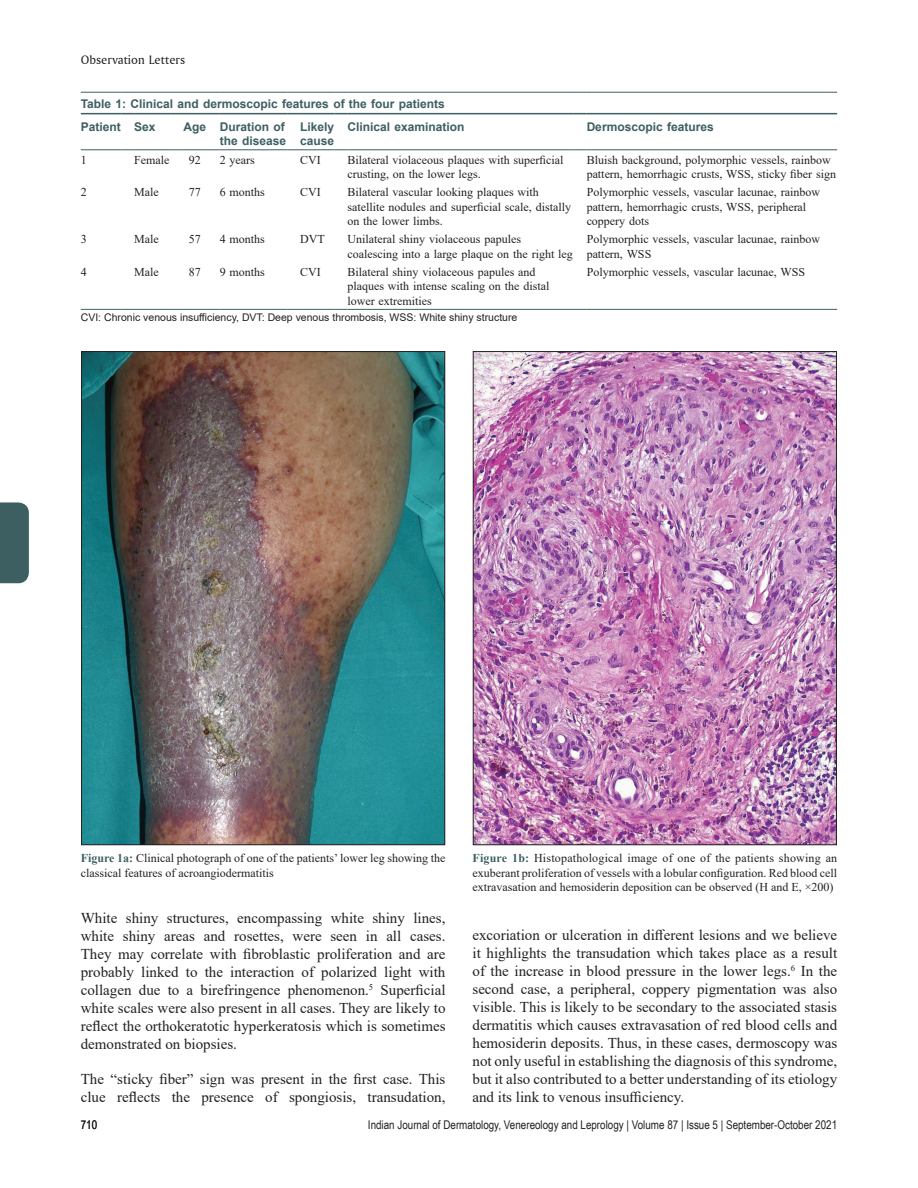
<style>
.page{position:relative;width:918px;height:1188px;background:#fff}
.page>*{position:absolute;margin:0;border:0;box-sizing:border-box;transform-origin:0 0}
.TX{font:15px/18px "Times New Roman";color:#231f20;text-align:justify}
.t1{font:12.75px "Amerigo BT Roman A";color:#231f20}
.TB{font:12px/14.4px "Times New Roman";color:#231f20}
.FGC{font:12px/14.4px "Times New Roman";color:#231f20}
.TBL{font:12px/14.4px "Times New Roman";color:#231f20}
.t2{font:12px "Arial Narrow";color:#231f20}
.TCH{font:700 12px/14.4px "Arial";color:#3e5f62}
.TT{font:700 12px "Arial";color:#3e5f62}
.TFN{font:10.5px "Arial";color:#231f20}
.s1{font-weight:700;color:#3e5f62}
</style>
<div class="page">
<div style="left:0;top:502px;width:29px;height:81px;background:#3e5f62"></div>
<img style="left:83px;top:353px;width:360px;height:490px">
<img style="left:475px;top:353px;width:360px;height:490px">
<hr style="left:81px;top:309px;width:40px;height:1px;background:#3e5f62">
<svg style="left:121px;top:309px;width:13px;height:1px"></svg>
<hr style="left:134px;top:309px;width:36px;height:1px;background:#3e5f62">
<svg style="left:170px;top:309px;width:50px;height:1px"></svg>
<hr style="left:220px;top:309px;width:67px;height:1px;background:#3e5f62">
<svg style="left:287px;top:309px;width:13px;height:1px"></svg>
<hr style="left:300px;top:309px;width:35px;height:1px;background:#3e5f62">
<svg style="left:335px;top:309px;width:12px;height:1px"></svg>
<hr style="left:347px;top:309px;width:227px;height:1px;background:#3e5f62">
<svg style="left:574px;top:309px;width:13px;height:1px"></svg>
<hr style="left:587px;top:309px;width:250px;height:1px;background:#3e5f62">
<hr style="left:81px;top:149px;width:40px;height:1px;background:#3e5f62">
<svg style="left:121px;top:149px;width:13px;height:1px"></svg>
<hr style="left:134px;top:149px;width:36px;height:1px;background:#3e5f62">
<svg style="left:170px;top:149px;width:50px;height:1px"></svg>
<hr style="left:220px;top:149px;width:67px;height:1px;background:#3e5f62">
<svg style="left:287px;top:149px;width:13px;height:1px"></svg>
<hr style="left:300px;top:149px;width:35px;height:1px;background:#3e5f62">
<svg style="left:335px;top:149px;width:12px;height:1px"></svg>
<hr style="left:347px;top:149px;width:227px;height:1px;background:#3e5f62">
<svg style="left:574px;top:149px;width:13px;height:1px"></svg>
<hr style="left:587px;top:149px;width:250px;height:1px;background:#3e5f62">
<hr style="left:81px;top:92px;width:40px;height:1px;background:#3e5f62">
<svg style="left:121px;top:92px;width:13px;height:1px"></svg>
<hr style="left:134px;top:92px;width:36px;height:1px;background:#3e5f62">
<svg style="left:170px;top:92px;width:50px;height:1px"></svg>
<hr style="left:220px;top:92px;width:67px;height:1px;background:#3e5f62">
<svg style="left:287px;top:92px;width:13px;height:1px"></svg>
<hr style="left:300px;top:92px;width:35px;height:1px;background:#3e5f62">
<svg style="left:335px;top:92px;width:12px;height:1px"></svg>
<hr style="left:347px;top:92px;width:227px;height:1px;background:#3e5f62">
<svg style="left:574px;top:92px;width:13px;height:1px"></svg>
<hr style="left:587px;top:92px;width:250px;height:1px;background:#3e5f62">
<hr style="left:81px;top:113px;width:40px;height:1px;background:#3e5f62">
<svg style="left:121px;top:113px;width:13px;height:1px"></svg>
<hr style="left:134px;top:113px;width:36px;height:1px;background:#3e5f62">
<svg style="left:170px;top:113px;width:50px;height:1px"></svg>
<hr style="left:220px;top:113px;width:67px;height:1px;background:#3e5f62">
<svg style="left:287px;top:113px;width:13px;height:1px"></svg>
<hr style="left:300px;top:113px;width:35px;height:1px;background:#3e5f62">
<svg style="left:335px;top:113px;width:12px;height:1px"></svg>
<hr style="left:347px;top:113px;width:227px;height:1px;background:#3e5f62">
<svg style="left:574px;top:113px;width:13px;height:1px"></svg>
<hr style="left:587px;top:113px;width:250px;height:1px;background:#3e5f62">
<p class="t1" style="left:81px;top:52px;width:106px">Observation Letters</p>
<p class="TT" style="left:81px;top:95px;width:366px">Table 1: Clinical and dermoscopic features of the four patients</p>
<p class="TCH" style="left:81px;top:119px;width:42px">Patient</p>
<p class="TCH" style="left:134px;top:119px;width:23px">Sex</p>
<p class="TCH" style="left:184px;top:119px;width:24px">Age</p>
<p class="TCH" style="left:220px;top:119px;width:68px">Duration of the disease</p>
<p class="TCH" style="left:300px;top:119px;width:36px">Likely cause</p>
<p class="TCH" style="left:347px;top:119px;width:119px">Clinical examination</p>
<p class="TCH" style="left:587px;top:119px;width:129px">Dermoscopic features</p>
<p class="TB" style="left:81px;top:152px;width:7px">1</p>
<p class="TB" style="left:134px;top:152px;width:37px">Female</p>
<p class="TB" style="left:189px;top:152px;width:13px">92</p>
<p class="TB" style="left:220px;top:152px;width:37px">2 years</p>
<p class="TB" style="left:300px;top:152px;width:22px">CVI</p>
<p class="TB" style="left:347px;top:152px;width:218px">Bilateral violaceous plaques with superficial crusting, on the lower legs.</p>
<p class="TB" style="left:587px;top:152px;width:251px">Bluish background, polymorphic vessels, rainbow pattern, hemorrhagic crusts, WSS, sticky fiber sign</p>
<p class="TB" style="left:81px;top:185px;width:7px">2</p>
<p class="TB" style="left:134px;top:185px;width:26px">Male</p>
<p class="TB" style="left:189px;top:185px;width:13px">77</p>
<p class="TB" style="left:220px;top:185px;width:47px">6 months</p>
<p class="TB" style="left:300px;top:185px;width:22px">CVI</p>
<p class="TB" style="left:347px;top:185px;width:225px">Bilateral vascular looking plaques with satellite nodules and superficial scale, distally on the lower limbs.</p>
<p class="TB" style="left:587px;top:185px;width:235px">Polymorphic vessels, vascular lacunae, rainbow pattern, hemorrhagic crusts, WSS, peripheral coppery dots</p>
<p class="TB" style="left:81px;top:232px;width:7px">3</p>
<p class="TB" style="left:134px;top:232px;width:26px">Male</p>
<p class="TB" style="left:189px;top:232px;width:13px">57</p>
<p class="TB" style="left:220px;top:232px;width:47px">4 months</p>
<p class="TB" style="left:300px;top:232px;width:26px">DVT</p>
<p class="TB" style="left:347px;top:232px;width:227px">Unilateral shiny violaceous papules coalescing into a large plaque on the right leg</p>
<p class="TB" style="left:587px;top:232px;width:235px">Polymorphic vessels, vascular lacunae, rainbow pattern, WSS</p>
<p class="TBL" style="left:81px;top:264px;width:7px">4</p>
<p class="TBL" style="left:134px;top:264px;width:26px">Male</p>
<p class="TBL" style="left:189px;top:264px;width:13px">87</p>
<p class="TBL" style="left:220px;top:264px;width:47px">9 months</p>
<p class="TBL" style="left:300px;top:264px;width:22px">CVI</p>
<p class="TBL" style="left:347px;top:264px;width:204px">Bilateral shiny violaceous papules and plaques with intense scaling on the distal lower extremities</p>
<p class="TBL" style="left:587px;top:264px;width:220px">Polymorphic vessels, vascular lacunae, WSS</p>
<p class="TFN" style="left:81px;top:310px;width:438px">CVI: Chronic venous insufficiency, DVT: Deep venous thrombosis, WSS: White shiny structure</p>
<p class="FGC" style="left:81px;top:851px;width:366px"><span class="s1">Figure 1a:</span> Clinical photograph of one of the patients’ lower leg showing the classical features of acroangiodermatitis</p>
<p class="FGC" style="left:473px;top:851px;width:366px;text-align:justify"><span class="s1">Figure 1b:</span> Histopathological image of one of the patients showing an exuberant proliferation of vessels with a lobular configuration. Red blood cell extravasation and hemosiderin deposition can be observed (H and E, ×200)</p>
<p class="TX" style="left:81px;top:908px;width:366px">White shiny structures, encompassing white shiny lines, white shiny areas and rosettes, were seen in all cases.<br>They may correlate with fibroblastic proliferation and are probably linked to the interaction of polarized light with collagen due to a birefringence phenomenon.<sup>5</sup> Superficial white scales were also present in all cases. They are likely to reflect the orthokeratotic hyperkeratosis which is sometimes demonstrated on biopsies.</p>
<p class="TX" style="left:81px;top:1069px;width:366px">The “sticky fiber” sign was present in the first case. This clue reflects the presence of spongiosis, transudation,</p>
<p class="TX" style="left:472px;top:925px;width:366px">excoriation or ulceration in different lesions and we believe it highlights the transudation which takes place as a result of the increase in blood pressure in the lower legs.<sup>6</sup> In the second case, a peripheral, coppery pigmentation was also visible. This is likely to be secondary to the associated stasis dermatitis which causes extravasation of red blood cells and hemosiderin deposits. Thus, in these cases, dermoscopy was not only useful in establishing the diagnosis of this syndrome, but it also contributed to a better understanding of its etiology and its link to venous insufficiency.</p>
<p class="t2" style="left:81px;top:1116px;width:18px">710</p>
<p class="t2" style="left:368px;top:1116px;width:471px">Indian Journal of Dermatology, Venereology and Leprology | Volume 87 | Issue 5 | September-October 2021</p>
</div>
